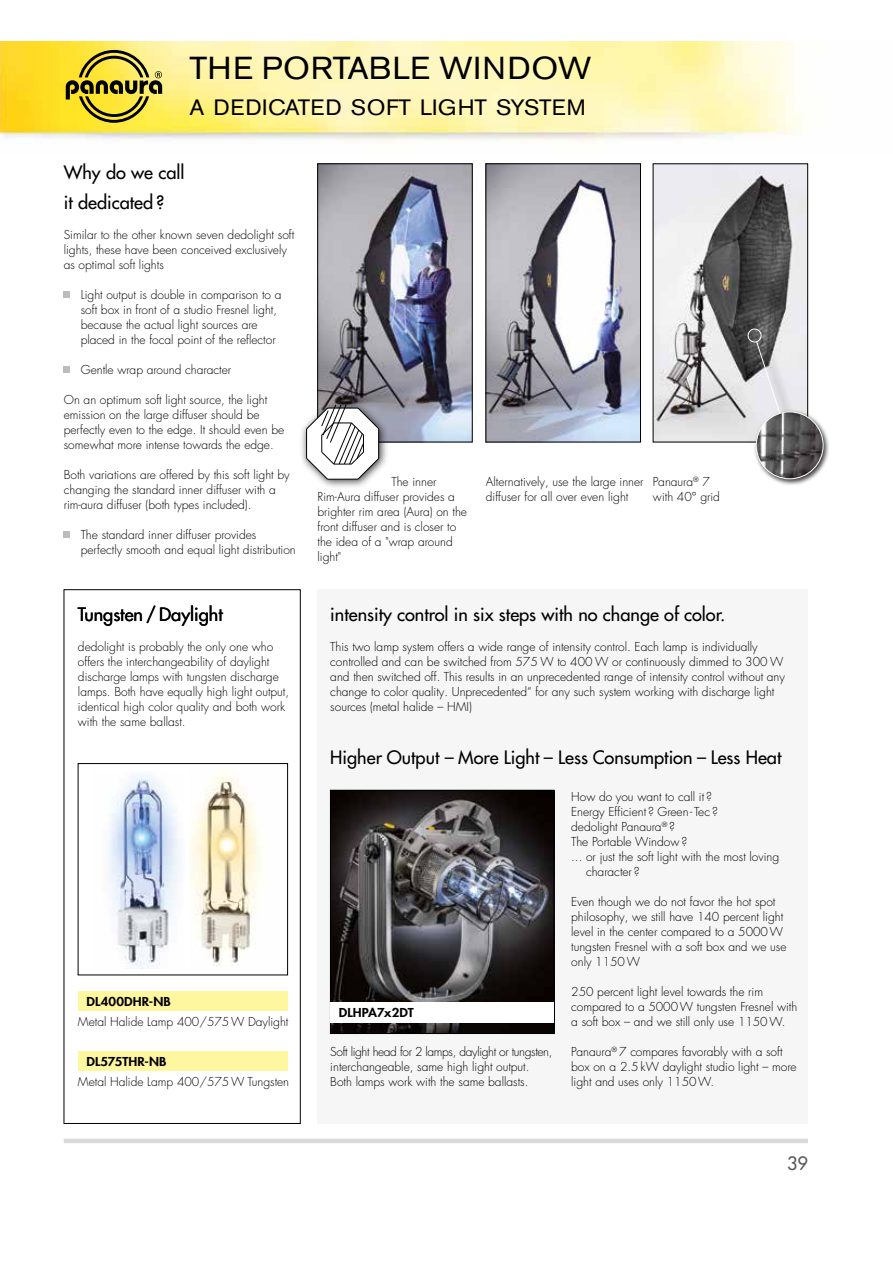
<style>
.page{position:relative;width:893px;height:1263px;background:#fff}
.page>*{position:absolute;margin:0;border:0;box-sizing:border-box;transform-origin:0 0}
.t1{font:31.5px "Akzidenz Grotesk BE";letter-spacing:.02em;color:#000;scale:1.05 1}
.t2{font:22.05px "Akzidenz Grotesk BE";color:#000;scale:1.05 1}
.t3{font:500 18px/30px "Futura LT Pro";color:#000}
.t4{font:500 18px "Futura LT Pro";color:#575756}
.t5{font:300 12px/15px "Futura LT Pro";color:#000}
.t6{font:800 12px "Futura LT Pro";letter-spacing:.01em;color:#000;scale:1.1 1}
</style>
<div class="page">
<div style="left:78px;top:991px;width:210px;height:20px;background:#fff6a0"></div>
<div style="left:78px;top:1051px;width:210px;height:20px;background:#fff6a0"></div>
<hr style="left:64px;top:1139px;width:744px;height:4px;background:#dadada">
<img style="left:0;top:42px;width:810px;height:100px">
<div style="left:317px;top:589px;width:491px;height:535px;background:#f6f6f6"></div>
<svg style="left:66px;top:50px;width:96px;height:73px;background:#bdad37"></svg>
<img style="left:655px;top:166px;width:151px;height:274px">
<div style="left:653px;top:164px;width:155px;height:278px;border:1px solid #000"></div>
<img style="left:488px;top:166px;width:151px;height:274px">
<div style="left:486px;top:164px;width:155px;height:278px;border:1px solid #000"></div>
<img style="left:320px;top:166px;width:150px;height:274px">
<div style="left:753px;top:409px;width:77px;height:77px;background:#000;opacity:.75"></div>
<img style="left:756px;top:412px;width:67px;height:67px">
<div style="left:756px;top:411px;width:68px;height:68px;border:1px solid #fff;border-radius:50%"></div>
<div style="left:300px;top:401px;width:88px;height:88px;background:#000;opacity:.75"></div>
<svg style="left:306px;top:404px;width:73px;height:75px"></svg>
<div style="left:759px;top:345px;width:39px;height:86px;background:#000;opacity:.75"></div>
<svg style="left:747px;top:328px;width:34px;height:87px;background:#adadaf"></svg>
<div style="left:64px;top:589px;width:236px;height:535px;border:1px solid #000"></div>
<div style="left:78px;top:763px;width:210px;height:212px;border:1px solid #000"></div>
<img style="left:332px;top:792px;width:220px;height:240px">
<div style="left:330px;top:790px;width:224px;height:244px;border:1px solid #000"></div>
<img style="left:189px;top:772px;width:72px;height:195px">
<img style="left:107px;top:774px;width:73px;height:195px">
<div style="left:330px;top:1002px;width:224px;height:21px;background:#fff"></div>
<svg style="left:64px;top:291px;width:6px;height:6px"></svg>
<svg style="left:64px;top:366px;width:6px;height:6px"></svg>
<svg style="left:64px;top:531px;width:6px;height:6px"></svg>
<h1 class="t1" style="left:190px;top:49px;width:384px">THE PORTABLE WINDOW</h1>
<h2 class="t2" style="left:190px;top:94px;width:39px">A DED</h2>
<h2 class="t2" style="left:262px;top:94px;width:309px">ICATED SOFT LIGHT SYSTEM</h2>
<h3 class="t3" style="left:64px;top:156px;width:122px">Why do we call it dedicated ?</h3>
<p class="t5" style="left:64px;top:227px;width:232px">Similar to the other known seven dedolight soft lights, these have been conceived exclusively as optimal soft lights</p>
<p class="t5" style="left:81px;top:287px;width:202px">Light output is double in comparison to a soft box in front of a studio Fresnel light, because the actual light sources are placed in the focal point of the reflector</p>
<p class="t5" style="left:81px;top:362px;width:152px">Gentle wrap around character</p>
<p class="t5" style="left:64px;top:392px;width:222px">On an optimum soft light source, the light emission on the large diffuser should be perfectly even to the edge. It should even be somewhat more intense towards the edge.</p>
<p class="t5" style="left:64px;top:467px;width:227px">Both variations are offered by this soft light by changing the standard inner diffuser with a rim-aura diffuser (both types included).</p>
<p class="t5" style="left:81px;top:527px;width:217px">The standard inner diffuser provides perfectly smooth and equal light distribution</p>
<p class="t5" style="left:317px;top:474px;width:151px;text-indent:74px">The inner<br>Rim-Aura diffuser provides a brighter rim area (Aura) on the front diffuser and is closer to the idea of a "wrap around light"</p>
<p class="t5" style="left:486px;top:474px;width:159px">Alternatively, use the large inner diffuser for all over even light</p>
<p class="t5" style="left:653px;top:474px;width:69px">Panaura<sup>®</sup> 7 with 40° grid</p>
<h3 class="t3" style="left:78px;top:599px;width:146px">Tungsten / Daylight</h3>
<p class="t5" style="left:78px;top:639px;width:213px">dedolight is probably the only one who offers the interchangeability of daylight discharge lamps with tungsten discharge lamps. Both have equally high light output, identical high color quality and both work with the same ballast.</p>
<p class="t6" style="left:86px;top:992px;width:78px">DL400DHR-NB</p>
<p class="t5" style="left:78px;top:1014px;width:212px">Metal Halide Lamp 400/575W Daylight</p>
<p class="t6" style="left:86px;top:1052px;width:74px">DL575THR-NB</p>
<p class="t5" style="left:78px;top:1074px;width:213px">Metal Halide Lamp 400/575W Tungsten</p>
<h3 class="t3" style="left:330px;top:599px;width:397px">intensity control in six steps with no change of color.</h3>
<p class="t5" style="left:330px;top:639px;width:456px">This two lamp system offers a wide range of intensity control. Each lamp is individually controlled and can be switched from 575 W to 400 W or continuously dimmed to 300 W and then switched off. This results in an unprecedented range of intensity control without any change to color quality. Unprecedented“ for any such system working with discharge light sources (metal halide – HMI)</p>
<h3 class="t3" style="left:330px;top:741px;width:453px">Higher Output – More Light – Less Consumption – Less Heat</h3>
<p class="t6" style="left:339px;top:1003px;width:70px">DLHPA7x2DT</p>
<p class="t5" style="left:330px;top:1044px;width:224px">Soft light head for 2 lamps, daylight or tungsten, interchangeable, same high light output.<br>Both lamps work with the same ballasts.</p>
<p class="t5" style="left:571px;top:789px;width:142px">How do you want to call it ?</p>
<p class="t5" style="left:571px;top:804px;width:148px">Energy Efficient ? Green - Tec ?</p>
<p class="t5" style="left:571px;top:819px;width:105px">dedolight Panaura<sup>®</sup> ?</p>
<p class="t5" style="left:571px;top:834px;width:118px">The Portable Window ?</p>
<p class="t5" style="left:571px;top:849px;width:209px">... or just the soft light with the most loving</p>
<p class="t5" style="left:586px;top:864px;width:55px">character ?</p>
<p class="t5" style="left:571px;top:894px;width:217px">Even though we do not favor the hot spot philosophy, we still have 140 percent light level in the center compared to a 5000W tungsten Fresnel with a soft box and we use only 1150W</p>
<p class="t5" style="left:571px;top:984px;width:228px">250 percent light level towards the rim compared to a 5000W tungsten Fresnel with a soft box – and we still only use 1150W.</p>
<p class="t5" style="left:571px;top:1044px;width:227px">Panaura<sup>®</sup> 7 compares favorably with a soft box on a 2.5 kW daylight studio light – more light and uses only 1150W.</p>
<h3 class="t4" style="left:787px;top:1150px;width:22px">39</h3>
</div>
